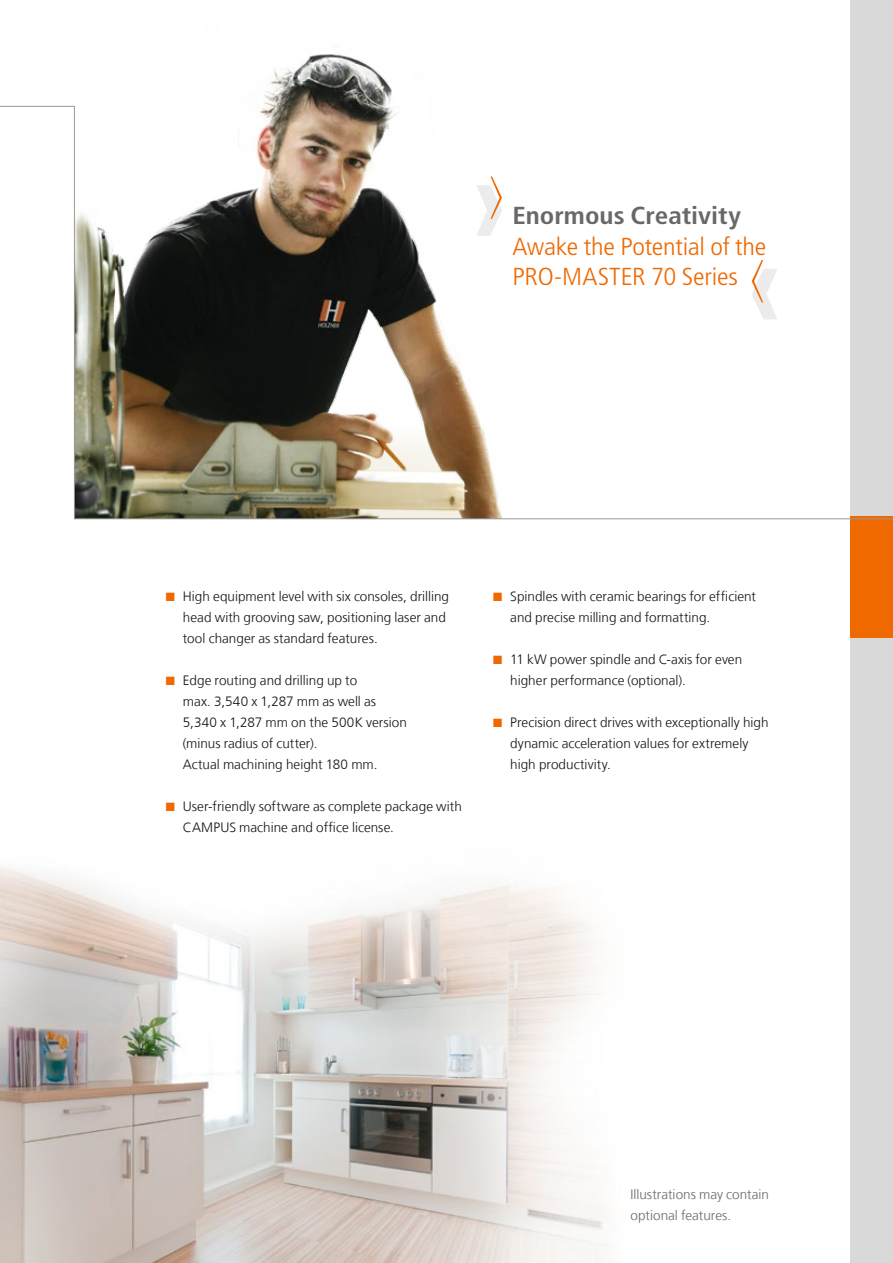
<style>
.page{position:relative;width:893px;height:1263px;background:#fff}
.page>*{position:absolute;margin:0;border:0;box-sizing:border-box;transform-origin:0 0}
.t1{font:300 condensed 24.6px/30.9px "Frutiger";letter-spacing:-.01em;color:#ef6800;scale:1.1 1}
.t2{font:700 condensed 24.6px "Frutiger";color:#686867;scale:1.1 1}
.t3{font:300 13.5px/21px "Frutiger LT Com";color:#141414}
.t4{font:300 13.5px/21px "Frutiger LT Com";color:#686867}
.s1{color:#ef6800}
</style>
<div class="page">
<img style="left:0;top:885px;width:604px;height:378px">
<img style="left:0;top:519px;width:94px;height:704px">
<img style="left:74px;top:47px;width:318px;height:59px">
<div style="left:850px;top:0;width:43px;height:1263px;background:#d9d9da"></div>
<div style="left:850px;top:517px;width:43px;height:121px;background:#ef6800"></div>
<svg style="left:0;top:106px;width:893px;height:413px"></svg>
<h1 class="t2" style="left:512px;top:200px;width:209px">Enormous Creativity</h1>
<h1 class="t1" style="left:512px;top:231px;width:232px">Awake the Potential of the<br>PRO-MASTER 70 Series</h1>
<p class="t3" style="left:183px;top:586px;width:268px;text-indent:-17px"><span class="s1">■</span> High equipment level with six consoles, drilling head with grooving saw, positioning laser and tool changer as standard features.</p>
<p class="t3" style="left:183px;top:670px;width:226px;text-indent:-17px"><span class="s1">■</span> Edge routing and drilling up to<br>max. 3,540 x 1,287 mm as well as<br>5,340 x 1,287 mm on the 500K version (minus radius of cutter).<br>Actual machining height 180 mm.</p>
<p class="t3" style="left:183px;top:796px;width:281px;text-indent:-17px"><span class="s1">■</span> User-friendly software as complete package with<br>CAMPUS machine and office license.</p>
<p class="t3" style="left:510px;top:586px;width:247px;text-indent:-17px"><span class="s1">■</span> Spindles with ceramic bearings for efficient and precise milling and formatting.</p>
<p class="t3" style="left:510px;top:649px;width:233px;text-indent:-17px"><span class="s1">■</span> 11 kW power spindle and C-axis for even higher performance (optional).</p>
<p class="t3" style="left:510px;top:712px;width:260px;text-indent:-17px"><span class="s1">■</span> Precision direct drives with exceptionally high dynamic acceleration values for extremely high productivity.</p>
<p class="t4" style="left:630px;top:1183px;width:140px">Illustrations may contain optional features.</p>
</div>
